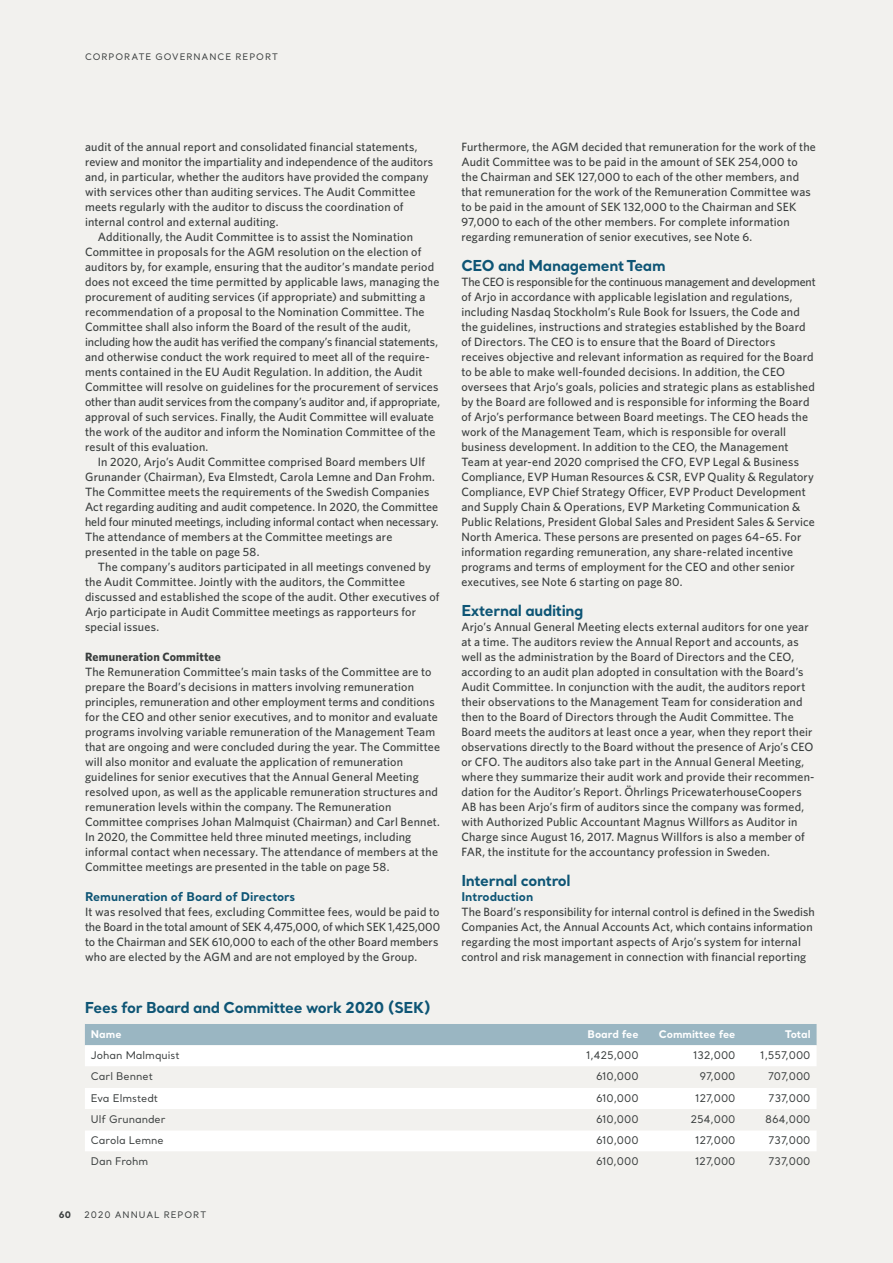
<style>
.page{position:relative;width:893px;height:1263px;background:#f2f1ee}
.page>*{position:absolute;margin:0;border:0;box-sizing:border-box;transform-origin:0 0}
.Mellis1{font:700 15px "Santral";letter-spacing:-.02em;color:#0e5575}
.Brödtext{font:500 12px/15px "Whitney";letter-spacing:.015em;color:#393d3d}
.Brödtext_indrag{font:500 12px/15px "Whitney";letter-spacing:.01em;color:#393d3d}
.Mellis2{font:700 12px "Santral";color:#0e5575}
.Brödtext_indrag-2{font:700 12px "Whitney";letter-spacing:.015em;color:#393d3d}
.Tabellsiffra{font:10.5px "Santral";color:#393d3d}
.Tabelltext{font:10.5px "Santral";color:#393d3d}
.Tabellhuvud_höger{font:700 10.5px "Santral";color:#fff}
.Tabellhuvud_vänster{font:700 10.5px "Santral";color:#fff}
.Header_footer{font:9px "Santral";letter-spacing:.105em;color:#393d3d}
.Page{font:700 9px "Santral";color:#393d3d}
</style>
<div class="page">
<div style="left:85px;top:1024px;width:732px;height:21px;background:#9ab6c2"></div>
<div style="left:85px;top:1046px;width:731px;height:20px;background:#fff"></div>
<svg style="left:85px;top:1088px;width:731px;height:63px;fill:#fff"></svg>
<p class="Header_footer" style="left:85px;top:51px;width:194px">CORPORATE GOVERNANCE REPORT</p>
<p class="Brödtext" style="left:85px;top:139px;width:350px">audit of the annual report and consolidated financial statements, review and monitor the impartiality and independence of the auditors and, in particular, whether the auditors have provided the company with services other than auditing services. The Audit Committee meets regularly with the auditor to discuss the coordination of internal control and external auditing.</p>
<p class="Brödtext_indrag" style="left:85px;top:229px;width:356px;text-indent:13px">Additionally, the Audit Committee is to assist the Nomination Committee in proposals for the AGM resolution on the election of auditors by, for example, ensuring that the auditor’s mandate period does not exceed the time permitted by applicable laws, managing the procurement of auditing services (if appropriate) and submitting a recommendation of a proposal to the Nomination Committee. The Committee shall also inform the Board of the result of the audit, including how the audit has verified the company’s financial statements, and otherwise conduct the work required to meet all of the require&shy;ments contained in the EU Audit Regulation. In addition, the Audit Committee will resolve on guidelines for the procurement of services other than audit services from the company’s auditor and, if appropriate, approval of such services. Finally, the Audit Committee will evaluate the work of the auditor and inform the Nomination Committee of the result of this evaluation.</p>
<p class="Brödtext_indrag" style="left:85px;top:454px;width:355px;text-indent:13px">In 2020, Arjo’s Audit Committee comprised Board members Ulf Grunander (Chairman), Eva Elmstedt, Carola Lemne and Dan Frohm.<br>The Committee meets the requirements of the Swedish Companies Act regarding auditing and audit competence. In 2020, the Committee held four minuted meetings, including informal contact when necessary.<br>The attendance of members at the Committee meetings are presented in the table on page 58.</p>
<p class="Brödtext_indrag" style="left:85px;top:559px;width:356px;text-indent:13px">The company’s auditors participated in all meetings convened by the Audit Committee. Jointly with the auditors, the Committee discussed and established the scope of the audit. Other executives of Arjo participate in Audit Committee meetings as rapporteurs for special issues.</p>
<p class="Brödtext_indrag-2" style="left:85px;top:648px;width:137px">Remuneration Committee</p>
<p class="Brödtext" style="left:85px;top:664px;width:357px">The Remuneration Committee’s main tasks of the Committee are to prepare the Board’s decisions in matters involving remuneration principles, remuneration and other employment terms and conditions for the CEO and other senior executives, and to monitor and evaluate programs involving variable remuneration of the Management Team that are ongoing and were concluded during the year. The Committee will also monitor and evaluate the application of remuneration guidelines for senior executives that the Annual General Meeting resolved upon, as well as the applicable remuneration structures and remuneration levels within the company. The Remuneration Committee comprises Johan Malmquist (Chairman) and Carl Bennet.<br>In 2020, the Committee held three minuted meetings, including informal contact when necessary. The attendance of members at the Committee meetings are presented in the table on page 58.</p>
<p class="Mellis2" style="left:85px;top:888px;width:212px">Remuneration of Board of Directors</p>
<p class="Brödtext" style="left:85px;top:904px;width:357px">It was resolved that fees, excluding Committee fees, would be paid to the Board in the total amount of SEK 4,475,000, of which SEK 1,425,000 to the Chairman and SEK 610,000 to each of the other Board members who are elected by the AGM and are not employed by the Group.</p>
<p class="Mellis1" style="left:85px;top:997px;width:347px">Fees for Board and Committee work 2020 (SEK)</p>
<p class="Brödtext" style="left:461px;top:139px;width:356px">Furthermore, the AGM decided that remuneration for the work of the Audit Committee was to be paid in the amount of SEK 254,000 to the Chairman and SEK 127,000 to each of the other members, and that remuneration for the work of the Remuneration Committee was to be paid in the amount of SEK 132,000 to the Chairman and SEK 97,000 to each of the other members. For complete information regarding remuneration of senior executives, see Note 6.</p>
<p class="Mellis1" style="left:461px;top:255px;width:206px">CEO and Management Team</p>
<p class="Brödtext" style="left:461px;top:274px;width:356px">The CEO is responsible for the continuous management and development of Arjo in accordance with applicable legislation and regulations, including Nasdaq Stockholm’s Rule Book for Issuers, the Code and the guidelines, instructions and strategies established by the Board of Directors. The CEO is to ensure that the Board of Directors receives objective and relevant information as required for the Board to be able to make well-founded decisions. In addition, the CEO oversees that Arjo’s goals, policies and strategic plans as established by the Board are followed and is responsible for informing the Board of Arjo’s performance between Board meetings. The CEO heads the work of the Management Team, which is responsible for overall business development. In addition to the CEO, the Management Team at year-end 2020 comprised the CFO, EVP Legal &amp; Business Compliance, EVP Human Resources &amp; CSR, EVP Quality &amp; Regulatory Compliance, EVP Chief Strategy Officer, EVP Product Development and Supply Chain &amp; Operations, EVP Marketing Communication &amp; Public Relations, President Global Sales and President Sales &amp; Service North America. These persons are presented on pages 64–65. For information regarding remuneration, any share-related incentive programs and terms of employment for the CEO and other senior executives, see Note 6 starting on page 80.</p>
<p class="Mellis1" style="left:461px;top:600px;width:124px">External auditing</p>
<p class="Brödtext" style="left:461px;top:619px;width:355px">Arjo’s Annual General Meeting elects external auditors for one year at a time. The auditors review the Annual Report and accounts, as well as the administration by the Board of Directors and the CEO, according to an audit plan adopted in consultation with the Board’s Audit Committee. In conjunction with the audit, the auditors report their observations to the Management Team for consideration and then to the Board of Directors through the Audit Committee. The Board meets the auditors at least once a year, when they report their observations directly to the Board without the presence of Arjo’s CEO or CFO. The auditors also take part in the Annual General Meeting, where they summarize their audit work and provide their recommen&shy;dation for the Auditor’s Report. Öhrlings PricewaterhouseCoopers AB has been Arjo’s firm of auditors since the company was formed, with Authorized Public Accountant Magnus Willfors as Auditor in Charge since August 16, 2017. Magnus Willfors is also a member of FAR, the institute for the accountancy profession in Sweden.</p>
<p class="Mellis1" style="left:461px;top:870px;width:111px">Internal control</p>
<p class="Mellis2" style="left:461px;top:888px;width:73px">Introduction</p>
<p class="Brödtext" style="left:461px;top:904px;width:355px">The Board’s responsibility for internal control is defined in the Swedish Companies Act, the Annual Accounts Act, which contains information regarding the most important aspects of Arjo’s system for internal control and risk management in connection with financial reporting</p>
<p class="Tabellhuvud_vänster" style="left:91px;top:1027px;width:32px">Name</p>
<p class="Tabellhuvud_höger" style="left:588px;top:1027px;width:53px">Board fee</p>
<p class="Tabellhuvud_höger" style="left:659px;top:1027px;width:78px">Committee fee</p>
<p class="Tabellhuvud_höger" style="left:785px;top:1027px;width:27px">Total</p>
<p class="Tabelltext" style="left:91px;top:1048px;width:90px">Johan Malmquist</p>
<p class="Tabellsiffra" style="left:586px;top:1048px;width:54px">1,425,000</p>
<p class="Tabellsiffra" style="left:693px;top:1048px;width:44px">132,000</p>
<p class="Tabellsiffra" style="left:760px;top:1048px;width:52px">1,557,000</p>
<p class="Tabelltext" style="left:91px;top:1070px;width:64px">Carl Bennet</p>
<p class="Tabellsiffra" style="left:596px;top:1070px;width:44px">610,000</p>
<p class="Tabellsiffra" style="left:699px;top:1070px;width:38px">97,000</p>
<p class="Tabellsiffra" style="left:768px;top:1070px;width:44px">707,000</p>
<p class="Tabelltext" style="left:91px;top:1091px;width:69px">Eva Elmstedt</p>
<p class="Tabellsiffra" style="left:596px;top:1091px;width:44px">610,000</p>
<p class="Tabellsiffra" style="left:695px;top:1091px;width:42px">127,000</p>
<p class="Tabellsiffra" style="left:769px;top:1091px;width:43px">737,000</p>
<p class="Tabelltext" style="left:91px;top:1112px;width:76px">Ulf Grunander</p>
<p class="Tabellsiffra" style="left:596px;top:1112px;width:44px">610,000</p>
<p class="Tabellsiffra" style="left:691px;top:1112px;width:46px">254,000</p>
<p class="Tabellsiffra" style="left:765px;top:1112px;width:47px">864,000</p>
<p class="Tabelltext" style="left:91px;top:1133px;width:74px">Carola Lemne</p>
<p class="Tabellsiffra" style="left:596px;top:1133px;width:44px">610,000</p>
<p class="Tabellsiffra" style="left:695px;top:1133px;width:42px">127,000</p>
<p class="Tabellsiffra" style="left:769px;top:1133px;width:43px">737,000</p>
<p class="Tabelltext" style="left:91px;top:1155px;width:59px">Dan Frohm</p>
<p class="Tabellsiffra" style="left:596px;top:1155px;width:44px">610,000</p>
<p class="Tabellsiffra" style="left:695px;top:1155px;width:42px">127,000</p>
<p class="Tabellsiffra" style="left:769px;top:1155px;width:43px">737,000</p>
<p class="Page" style="left:59px;top:1208px;width:14px">60</p>
<p class="Header_footer" style="left:84px;top:1208px;width:123px">2020 ANNUAL REPORT</p>
</div>
